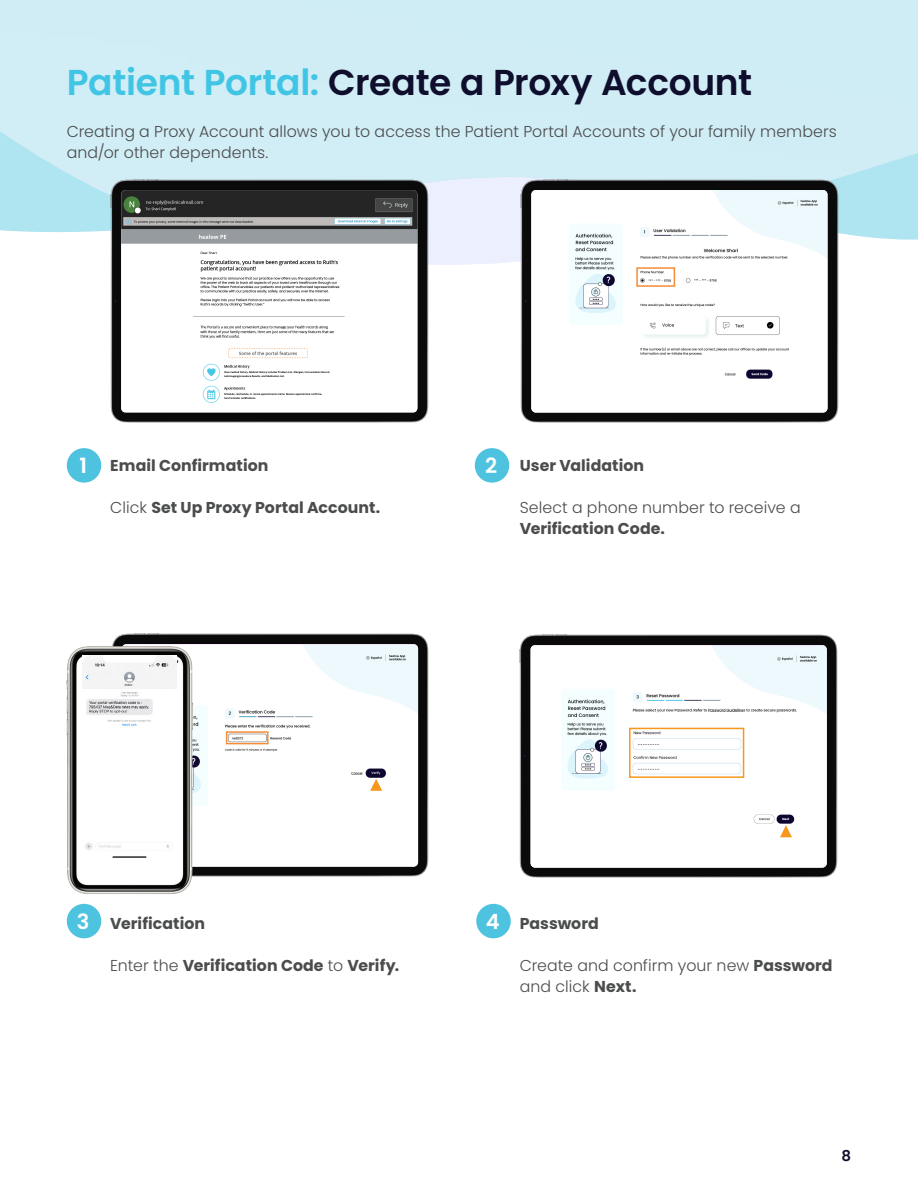
<style>
.page{position:relative;width:918px;height:1188px;background:#fff}
.page>*{position:absolute;margin:0;border:0;box-sizing:border-box;transform-origin:0 0}
.t1{font:600 36px "Poppins";letter-spacing:-.01em;color:#100e2d}
.t2{font:600 21px "Poppins";color:#fff}
.t3{font:300 15.75px/21px "Poppins";letter-spacing:.005em;color:#4b4c4d}
.t4{font:700 15.75px "Poppins";letter-spacing:.005em;color:#4b4c4d}
.t5{font:600 15px "Poppins";color:#100e2d}
.s1{color:#41c5e5}
.s2{font-weight:300}
.s3{font-weight:700}
</style>
<div class="page">
<svg style="left:0;top:224px;width:918px;height:41px"></svg>
<img style="left:520px;top:177px;width:319px;height:246px">
<img style="left:110px;top:177px;width:319px;height:246px">
<img style="left:121px;top:190px;width:296px;height:222px">
<img style="left:531px;top:190px;width:297px;height:223px">
<div style="left:475px;top:448px;width:34px;height:35px;background:#4ec3e0;border-radius:50%"></div>
<div style="left:67px;top:448px;width:34px;height:35px;background:#4ec3e0;border-radius:50%"></div>
<div style="left:636px;top:267px;width:39px;height:20px;border:2px solid #f68d38"></div>
<div style="left:476px;top:904px;width:35px;height:34px;background:#4ec3e0;border-radius:50%"></div>
<div style="left:67px;top:904px;width:34px;height:34px;background:#4ec3e0;border-radius:50%"></div>
<img style="left:112px;top:633px;width:317px;height:244px">
<img style="left:196px;top:644px;width:222px;height:223px">
<img style="left:66px;top:644px;width:130px;height:250px">
<svg style="left:370px;top:779px;width:12px;height:12px"></svg>
<img style="left:82px;top:656px;width:95px;height:203px">
<img style="left:519px;top:634px;width:319px;height:244px">
<img style="left:531px;top:645px;width:296px;height:223px">
<div style="left:226px;top:731px;width:42px;height:13px;border:2px solid #f68d38"></div>
<svg style="left:780px;top:825px;width:12px;height:12px"></svg>
<div style="left:629px;top:728px;width:115px;height:50px;border:2px solid #f7981d"></div>
<h1 class="t1" style="left:67px;top:61px;width:687px"><span class="s1">Patient Portal:</span> Create a Proxy Account</h1>
<p class="t3" style="left:67px;top:121px;width:772px">Creating a Proxy Account allows you to access the Patient Portal Accounts of your family members and/or other dependents.</p>
<h2 class="t2" style="left:79px;top:454px;width:9px">1</h2>
<h2 class="t2" style="left:485px;top:454px;width:14px">2</h2>
<p class="t4" style="left:110px;top:456px;width:160px">Email Confirmation</p>
<p class="t4" style="left:110px;top:498px;width:272px"><span class="s2">Click</span> Set Up Proxy Portal Account.</p>
<p class="t4" style="left:520px;top:456px;width:126px">User Validation</p>
<p class="t3" style="left:520px;top:497px;width:282px">Select a phone number to receive a</p>
<p class="t4" style="left:520px;top:519px;width:147px">Verification Code.</p>
<h2 class="t2" style="left:77px;top:909px;width:14px">3</h2>
<h2 class="t2" style="left:486px;top:909px;width:15px">4</h2>
<p class="t4" style="left:110px;top:914px;width:96px">Verification</p>
<p class="t4" style="left:110px;top:956px;width:290px"><span class="s2">Enter the</span> Verification Code <span class="s2">to</span> Verify.</p>
<p class="t4" style="left:520px;top:914px;width:81px">Password</p>
<p class="t3" style="left:520px;top:955px;width:314px">Create and confirm your new <span class="s3">Password </span>and click <span class="s3">Next.</span></p>
<p class="t5" style="left:841px;top:1147px;width:11px">8</p>
</div>
